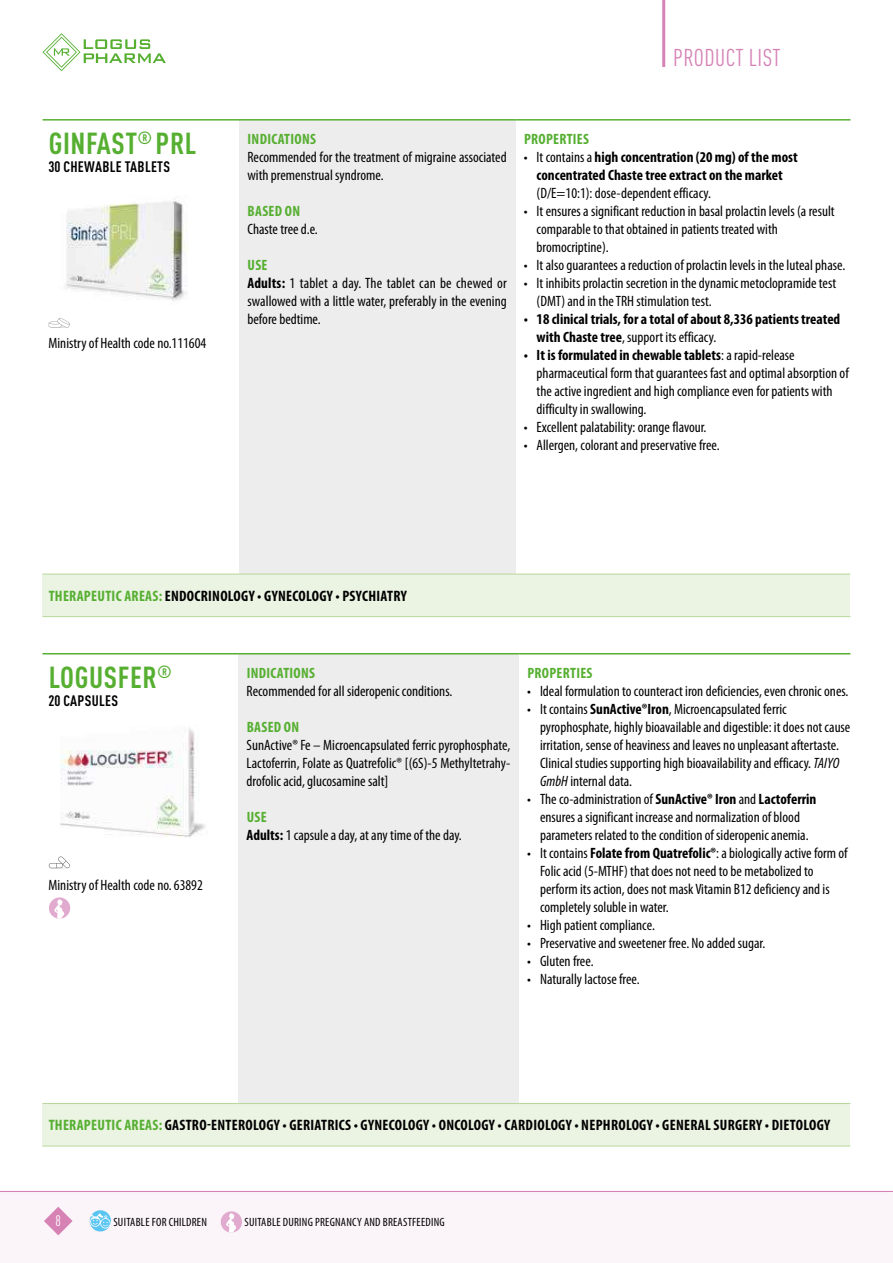
<style>
.page{position:relative;width:893px;height:1263px;background:#fff}
.page>*{position:absolute;margin:0;border:0;box-sizing:border-box;transform-origin:0 0}
.t1{font:700 condensed 30px "DIN Pro";letter-spacing:.02em;color:#56af31}
.t2{font:condensed 24px "DIN Pro";letter-spacing:.02em;color:#d682b5}
.t3{font:700 condensed 15.15px "Myriad Pro";letter-spacing:.02em;color:#000}
.t4{font:condensed 15px/18px "Myriad Pro";color:#000}
.t5{font:700 condensed 15px/18px "Myriad Pro";color:#000;text-align:center}
.t6{font:700 condensed 15px "Myriad Pro";letter-spacing:.02em;color:#56af31}
.t7{font:700 condensed 15px "DIN Pro";letter-spacing:.02em;color:#000}
.t8{font:condensed 15px "DIN Pro";color:#fff}
.t9{font:condensed 12px "Myriad Pro";letter-spacing:.02em;color:#000}
.s1{font-weight:700;color:#56af31}
.s2{font-weight:700}
.s3{font-weight:400}
.s4{color:#56af31}
.s5{font-style:italic}
</style>
<div class="page">
<div style="left:0;top:1191px;width:893px;height:72px;background:#fbf4f9"></div>
<div style="left:90px;top:1210px;width:21px;height:21px;background:#5bc5f2;border-radius:50%"></div>
<svg style="left:90px;top:1213px;width:21px;height:16px"></svg>
<svg style="left:220px;top:1211px;width:22px;height:22px"></svg>
<hr style="left:0;top:1191px;width:893px;height:1px;background:#d682b5">
<svg style="left:43px;top:33px;width:123px;height:38px"></svg>
<svg style="left:44px;top:1207px;width:29px;height:28px"></svg>
<hr style="left:662px;top:0;width:3px;height:67px;background:#d682b5">
<div style="left:239px;top:120px;width:276px;height:454px;background:#ededed"></div>
<div style="left:43px;top:574px;width:807px;height:43px;background:#ebf3e3"></div>
<hr style="left:43px;top:119px;width:196px;height:2px;background:#56af31">
<hr style="left:239px;top:119px;width:276px;height:2px;background:#56af31">
<hr style="left:515px;top:119px;width:335px;height:2px;background:#56af31">
<hr style="left:43px;top:574px;width:196px;height:1px;background:#b8d79b">
<hr style="left:239px;top:574px;width:276px;height:1px;background:#b8d79b">
<hr style="left:515px;top:574px;width:335px;height:1px;background:#b8d79b">
<hr style="left:43px;top:616px;width:196px;height:1px;background:#b8d79b">
<hr style="left:239px;top:616px;width:276px;height:1px;background:#b8d79b">
<hr style="left:515px;top:616px;width:335px;height:1px;background:#b8d79b">
<img style="left:65px;top:197px;width:123px;height:104px">
<svg style="left:49px;top:318px;width:21px;height:10px"></svg>
<div style="left:238px;top:654px;width:281px;height:449px;background:#ededed"></div>
<div style="left:43px;top:1103px;width:807px;height:43px;background:#ebf3e3"></div>
<hr style="left:43px;top:653px;width:195px;height:1px;background:#56af31">
<hr style="left:238px;top:653px;width:281px;height:1px;background:#56af31">
<hr style="left:519px;top:653px;width:331px;height:1px;background:#56af31">
<hr style="left:43px;top:1103px;width:195px;height:1px;background:#b8d79b">
<hr style="left:238px;top:1103px;width:281px;height:1px;background:#b8d79b">
<hr style="left:519px;top:1103px;width:331px;height:1px;background:#b8d79b">
<hr style="left:43px;top:1146px;width:195px;height:1px;background:#b8d79b">
<hr style="left:238px;top:1146px;width:281px;height:1px;background:#b8d79b">
<hr style="left:519px;top:1146px;width:331px;height:1px;background:#b8d79b">
<img style="left:60px;top:728px;width:145px;height:109px">
<svg style="left:49px;top:856px;width:21px;height:13px"></svg>
<svg style="left:49px;top:897px;width:22px;height:22px"></svg>
<h1 class="t1" style="left:49px;top:121px;width:149px">GINFAST<sup>®</sup> PRL</h1>
<p class="t7" style="left:49px;top:155px;width:123px">30 CHEWABLE TABLETS</p>
<p class="t4" style="left:49px;top:334px;width:159px">Ministry of Health code no.111604</p>
<h2 class="t2" style="left:673px;top:40px;width:109px">PRODUCT LIST</h2>
<p class="t6" style="left:248px;top:129px;width:70px">INDICATIONS</p>
<p class="t4" style="left:247px;top:148px;width:261px">Recommended for the treatment of migraine associated with premenstrual syndrome.</p>
<p class="t6" style="left:248px;top:201px;width:54px">BASED ON</p>
<p class="t4" style="left:247px;top:220px;width:72px">Chaste tree d.e.</p>
<p class="t4" style="left:247px;top:256px;width:261px"><span class="s1">USE<br></span><span class="s2">Adults:</span> 1 tablet a day. The tablet can be chewed or swallowed with a little water, preferably in the evening before bedtime.</p>
<p class="t6" style="left:524px;top:129px;width:67px">PROPERTIES</p>
<p class="t5" style="left:524px;top:148px;width:275px"><span class="s3">• It contains a</span> high concentration (20 mg) of the most concentrated Chaste tree extract on the market</p>
<p class="t4" style="left:537px;top:184px;width:176px">(D/E=10:1): dose-dependent efficacy.</p>
<p class="t4" style="left:537px;top:202px;width:300px;text-indent:-13px">• It ensures a significant reduction in basal prolactin levels (a result comparable to that obtained in patients treated with bromocriptine).</p>
<p class="t4" style="left:524px;top:256px;width:323px">• It also guarantees a reduction of prolactin levels in the luteal phase.</p>
<p class="t4" style="left:537px;top:274px;width:301px;text-indent:-13px">• It inhibits prolactin secretion in the dynamic metoclopramide test (DMT) and in the TRH stimulation test.</p>
<p class="t5" style="left:537px;top:310px;width:305px;text-align:left;text-indent:-13px">• 18 clinical trials, for a total of about 8,336 patients treated with Chaste tree<span class="s3">, support its efficacy.</span></p>
<p class="t4" style="left:537px;top:346px;width:314px;text-indent:-13px"><span class="s2">• It is formulated in chewable tablets</span>: a rapid-release pharmaceutical form that guarantees fast and optimal absorption of the active ingredient and high compliance even for patients with difficulty in swallowing.</p>
<p class="t4" style="left:524px;top:418px;width:184px">• Excellent palatability: orange flavour.</p>
<p class="t4" style="left:524px;top:436px;width:197px">• Allergen, colorant and preservative free.</p>
<p class="t3" style="left:49px;top:586px;width:360px"><span class="s4">THERAPEUTIC AREAS:</span> ENDOCRINOLOGY • GYNECOLOGY • PSYCHIATRY</p>
<h1 class="t1" style="left:49px;top:654px;width:125px">LOGUSFER<sup>®</sup></h1>
<p class="t7" style="left:49px;top:689px;width:71px">20 CAPSULES</p>
<p class="t4" style="left:49px;top:875px;width:156px">Ministry of Health code no. 63892</p>
<p class="t6" style="left:247px;top:663px;width:70px">INDICATIONS</p>
<p class="t4" style="left:247px;top:682px;width:207px">Recommended for all sideropenic conditions.</p>
<p class="t6" style="left:247px;top:717px;width:54px">BASED ON</p>
<p class="t4" style="left:247px;top:736px;width:265px;text-align:justify">SunActive® Fe – Microencapsulated ferric pyrophosphate, Lactoferrin, Folate as Quatrefolic® [(6S)-5 Methyltetrahy&shy;drofolic acid, glucosamine salt]</p>
<p class="t4" style="left:247px;top:808px;width:217px"><span class="s1">USE<br></span><span class="s2">Adults:</span> 1 capsule a day, at any time of the day.</p>
<p class="t6" style="left:527px;top:663px;width:67px">PROPERTIES</p>
<p class="t4" style="left:527px;top:682px;width:323px">• Ideal formulation to counteract iron deficiencies, even chronic ones.</p>
<p class="t4" style="left:540px;top:700px;width:312px;text-indent:-13px">• It contains <span class="s2">SunActive®Iron</span>, Microencapsulated ferric pyrophosphate, highly bioavailable and digestible: it does not cause irritation, sense of heaviness and leaves no unpleasant aftertaste.<br>Clinical studies supporting high bioavailability and efficacy. <span class="s5">TAIYO GmbH</span> internal data.</p>
<p class="t4" style="left:527px;top:790px;width:291px;text-align:center">• The co-administration of <span class="s2">SunActive® Iron</span> and <span class="s2">Lactoferrin </span>ensures a significant increase and normalization of blood parameters related to the condition of sideropenic anemia.</p>
<p class="t4" style="left:540px;top:844px;width:309px;text-indent:-13px">• It contains <span class="s2">Folate from Quatrefolic®</span>: a biologically active form of Folic acid (5-MTHF) that does not need to be metabolized to perform its action, does not mask Vitamin B12 deficiency and is completely soluble in water.</p>
<p class="t4" style="left:527px;top:916px;width:129px">• High patient compliance.</p>
<p class="t4" style="left:527px;top:934px;width:240px">• Preservative and sweetener free. No added sugar.</p>
<p class="t4" style="left:527px;top:952px;width:68px">• Gluten free.</p>
<p class="t4" style="left:527px;top:970px;width:114px">• Naturally lactose free.</p>
<p class="t3" style="left:49px;top:1116px;width:783px"><span class="s4">THERAPEUTIC AREAS:</span> GASTRO-ENTEROLOGY • GERIATRICS • GYNECOLOGY • ONCOLOGY • CARDIOLOGY • NEPHROLOGY • GENERAL SURGERY • DIETOLOGY</p>
<p class="t8" style="left:56px;top:1210px;width:7px">8</p>
<p class="t9" style="left:113px;top:1214px;width:95px">SUITABLE FOR CHILDREN</p>
<p class="t9" style="left:244px;top:1214px;width:202px">SUITABLE DURING PREGNANCY AND BREASTFEEDING</p>
</div>
